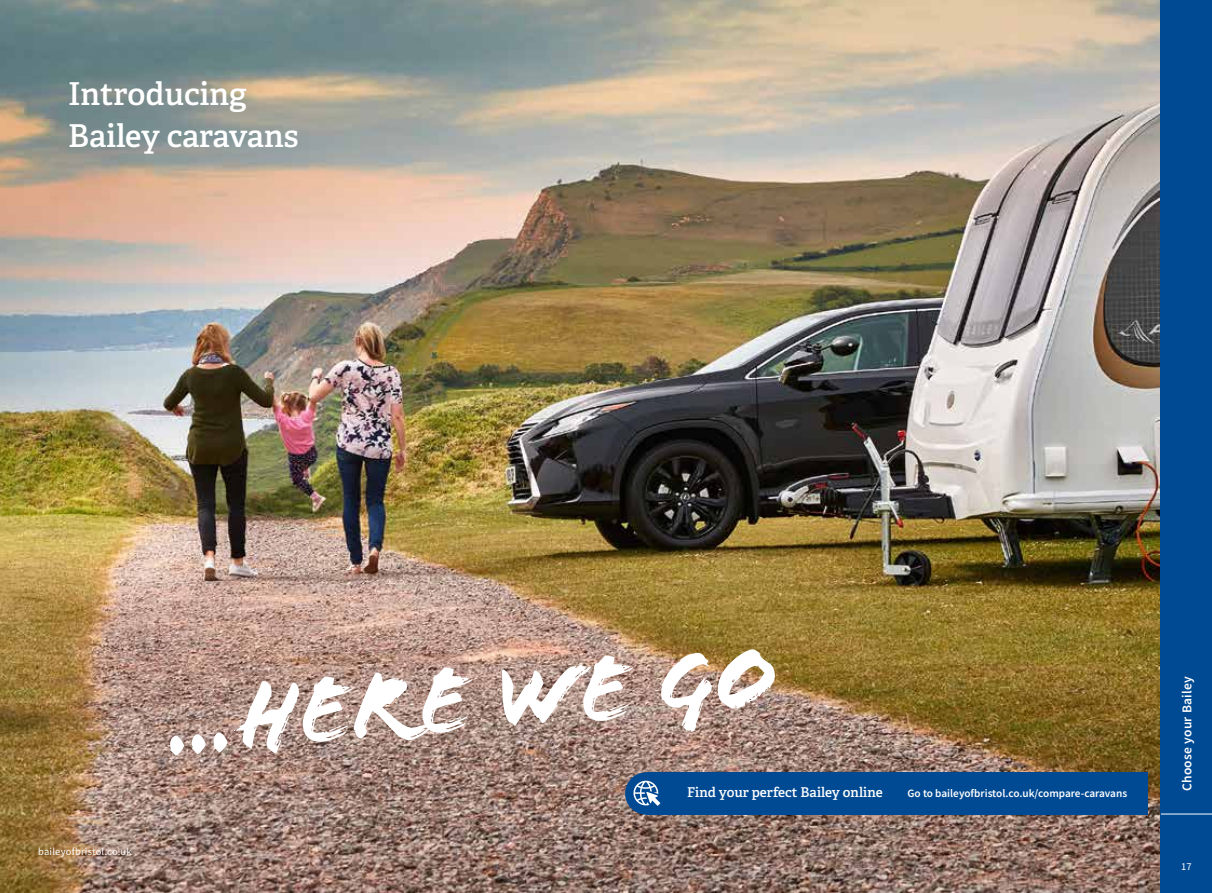
<style>
.page{position:relative;width:1212px;height:893px;background:#fff}
.page>*{position:absolute;margin:0;border:0;box-sizing:border-box;transform-origin:0 0}
.t1{font:97.5px "Flood Std";color:#fff}
.t2{font:31.5px/42px "Adelle PE Sb";color:#fff}
.t3{font:13.5px "Adelle PE Sb";color:#fff}
.t4{font:600 13.5px "Source Sans Pro";letter-spacing:.02em;color:#fff}
.t5{font:600 11.25px "Source Sans Pro";color:#fff}
.t6{font:10.5px "Source Sans Pro";letter-spacing:.02em;color:#fff}
</style>
<div class="page">
<img style="left:0;top:0;width:1161px;height:893px">
<div style="left:648px;top:772px;width:500px;height:43px;background:#004a93"></div>
<div style="left:625px;top:772px;width:43px;height:43px;background:#004a93;border-radius:50%"></div>
<svg style="left:633px;top:781px;width:27px;height:25px"></svg>
<div style="left:1161px;top:0;width:51px;height:893px;background:#004a93"></div>
<hr style="left:1161px;top:814px;width:51px;height:1px;background:#fff">
<h2 class="t2" style="left:68px;top:72px;width:232px">Introducing<br>Bailey caravans</h2>
<p class="t6" style="left:38px;top:845px;width:95px">baileyofbristol.co.uk</p>
<h1 class="t1" style="left:170px;top:664px;width:607px;rotate:-4deg">...here we go</h1>
<p class="t3" style="left:687px;top:783px;width:197px">Find your perfect Bailey online</p>
<p class="t5" style="left:907px;top:786px;width:221px">Go to baileyofbristol.co.uk/compare-caravans</p>
<p class="t4" style="left:1178px;top:791px;width:117px;rotate:-90deg">Choose your Bailey</p>
<p class="t6" style="left:1181px;top:860px;width:12px">17</p>
</div>
